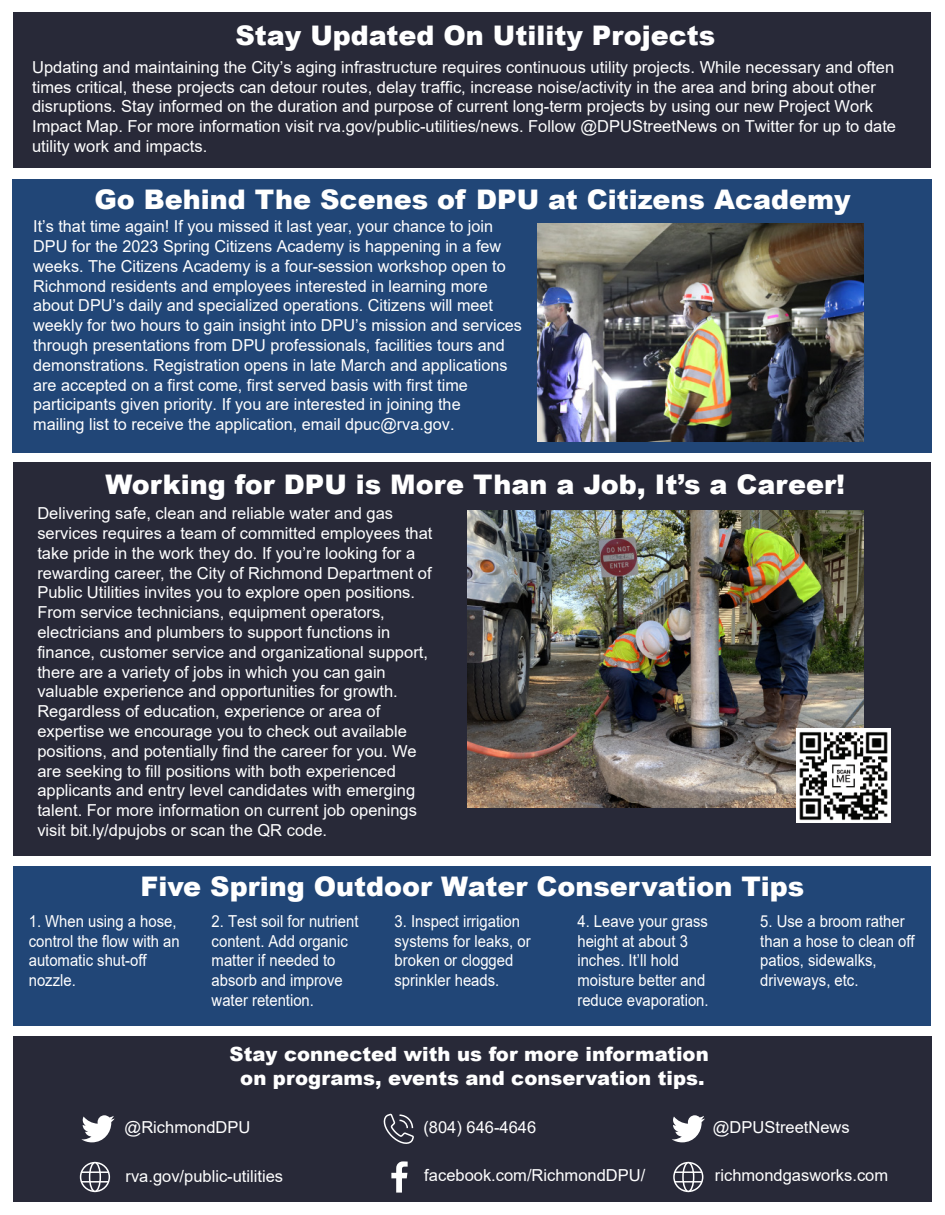
<style>
.page{position:relative;width:945px;height:1215px;background:#fff}
.page>*{position:absolute;margin:0;border:0;box-sizing:border-box;transform-origin:0 0}
.t1{font:900 27px "Arial";color:#fff}
.t2{font:900 19.65px/23.5px "Arial";color:#fff;text-align:center}
.t3{font:16.5px/19.8px "Arial";color:#fff}
.t4{font:16.5px/19.8px "Arial";color:#fff;scale:.9 1}
</style>
<div class="page">
<div style="left:13px;top:1036px;width:919px;height:166px;background:#282938"></div>
<div style="left:14px;top:13px;width:918px;height:155px;background:#282938"></div>
<div style="left:14px;top:462px;width:918px;height:394px;background:#282938"></div>
<svg style="left:81px;top:1115px;width:34px;height:27px"></svg>
<svg style="left:672px;top:1115px;width:33px;height:27px"></svg>
<svg style="left:391px;top:1161px;width:17px;height:32px"></svg>
<svg style="left:383px;top:1113px;width:31px;height:31px"></svg>
<svg style="left:81px;top:1163px;width:28px;height:28px"></svg>
<div style="left:80px;top:1162px;width:30px;height:30px;border:2px solid #fff;border-radius:50%"></div>
<div style="left:90px;top:1163px;width:10px;height:28px;background:#282938;border-radius:50%"></div>
<div style="left:89px;top:1162px;width:12px;height:30px;border:2px solid #fff;border-radius:50%"></div>
<hr style="left:81px;top:1181px;width:27px;height:2px;background:#fff">
<hr style="left:81px;top:1171px;width:27px;height:2px;background:#fff">
<svg style="left:674px;top:1163px;width:29px;height:28px"></svg>
<div style="left:673px;top:1162px;width:30px;height:30px;border:2px solid #fff;border-radius:50%"></div>
<div style="left:683px;top:1163px;width:11px;height:28px;background:#282938;border-radius:50%"></div>
<div style="left:682px;top:1162px;width:12px;height:30px;border:2px solid #fff;border-radius:50%"></div>
<hr style="left:675px;top:1181px;width:27px;height:2px;background:#fff">
<hr style="left:675px;top:1171px;width:27px;height:2px;background:#fff">
<div style="left:14px;top:866px;width:918px;height:159px;background:#214677"></div>
<div style="left:12px;top:179px;width:920px;height:273px;background:#214677"></div>
<img style="left:537px;top:224px;width:327px;height:217px">
<img style="left:468px;top:511px;width:396px;height:297px">
<img style="left:796px;top:728px;width:95px;height:95px">
<h1 class="t1" style="left:235px;top:16px;width:481px">Stay Updated On Utility Projects</h1>
<p class="t3" style="left:32px;top:57px;width:866px">Updating and maintaining the City’s aging infrastructure requires continuous utility projects. While necessary and often times critical, these projects can detour routes, delay traffic, increase noise/activity in the area and bring about other disruptions. Stay informed on the duration and purpose of current long-term projects by using our new Project Work Impact Map. For more information visit rva.gov/public-utilities/news. Follow @DPUStreetNews on Twitter for up to date utility work and impacts.</p>
<h1 class="t1" style="left:94px;top:180px;width:758px">Go Behind The Scenes of DPU at Citizens Academy</h1>
<p class="t3" style="left:33px;top:216px;width:490px">It’s that time again! If you missed it last year, your chance to join DPU for the 2023 Spring Citizens Academy is happening in a few weeks. The Citizens Academy is a four-session workshop open to Richmond residents and employees interested in learning more about DPU’s daily and specialized operations. Citizens will meet weekly for two hours to gain insight into DPU’s mission and services through presentations from DPU professionals, facilities tours and demonstrations. Registration opens in late March and applications are accepted on a first come, first served basis with first time participants given priority. If you are interested in joining the<br>mailing list to receive the application, email dpuc@rva.gov.</p>
<h1 class="t1" style="left:106px;top:465px;width:741px">Working for DPU is More Than a Job, It’s a Career!</h1>
<p class="t3" style="left:37px;top:503px;width:397px">Delivering safe, clean and reliable water and gas services requires a team of committed employees that take pride in the work they do. If you’re looking for a rewarding career, the City of Richmond Department of Public Utilities invites you to explore open positions.<br>From service technicians, equipment operators, electricians and plumbers to support functions in finance, customer service and organizational support, there are a variety of jobs in which you can gain valuable experience and opportunities for growth.<br>Regardless of education, experience or area of expertise we encourage you to check out available positions, and potentially find the career for you. We are seeking to fill positions with both experienced applicants and entry level candidates with emerging talent. For more information on current job openings visit bit.ly/dpujobs or scan the QR code.</p>
<h1 class="t1" style="left:141px;top:867px;width:665px">Five Spring Outdoor Water Conservation Tips</h1>
<p class="t4" style="left:29px;top:911px;width:169px">1. When using a hose, control the flow with an automatic shut-off nozzle.</p>
<p class="t4" style="left:212px;top:911px;width:165px">2. Test soil for nutrient content. Add organic matter if needed to absorb and improve water retention.</p>
<p class="t4" style="left:395px;top:911px;width:153px">3. Inspect irrigation systems for leaks, or broken or clogged sprinkler heads.</p>
<p class="t4" style="left:577px;top:911px;width:147px">4. Leave your grass height at about 3 inches. It’ll hold moisture better and reduce evaporation.</p>
<p class="t4" style="left:760px;top:911px;width:173px">5. Use a broom rather than a hose to clean off patios, sidewalks, driveways, etc.</p>
<p class="t2" style="left:230px;top:1042px;width:481px">Stay connected with us for more information on programs, events and conservation tips.</p>
<p class="t3" style="left:125px;top:1117px;width:127px">@RichmondDPU</p>
<p class="t3" style="left:713px;top:1117px;width:138px">@DPUStreetNews</p>
<p class="t3" style="left:126px;top:1166px;width:159px">rva.gov/public-utilities</p>
<p class="t3" style="left:715px;top:1165px;width:175px">richmondgasworks.com</p>
<p class="t3" style="left:423px;top:1117px;width:114px">(804) 646-4646</p>
<p class="t3" style="left:424px;top:1166px;width:222px">facebook.com/RichmondDPU/</p>
</div>
